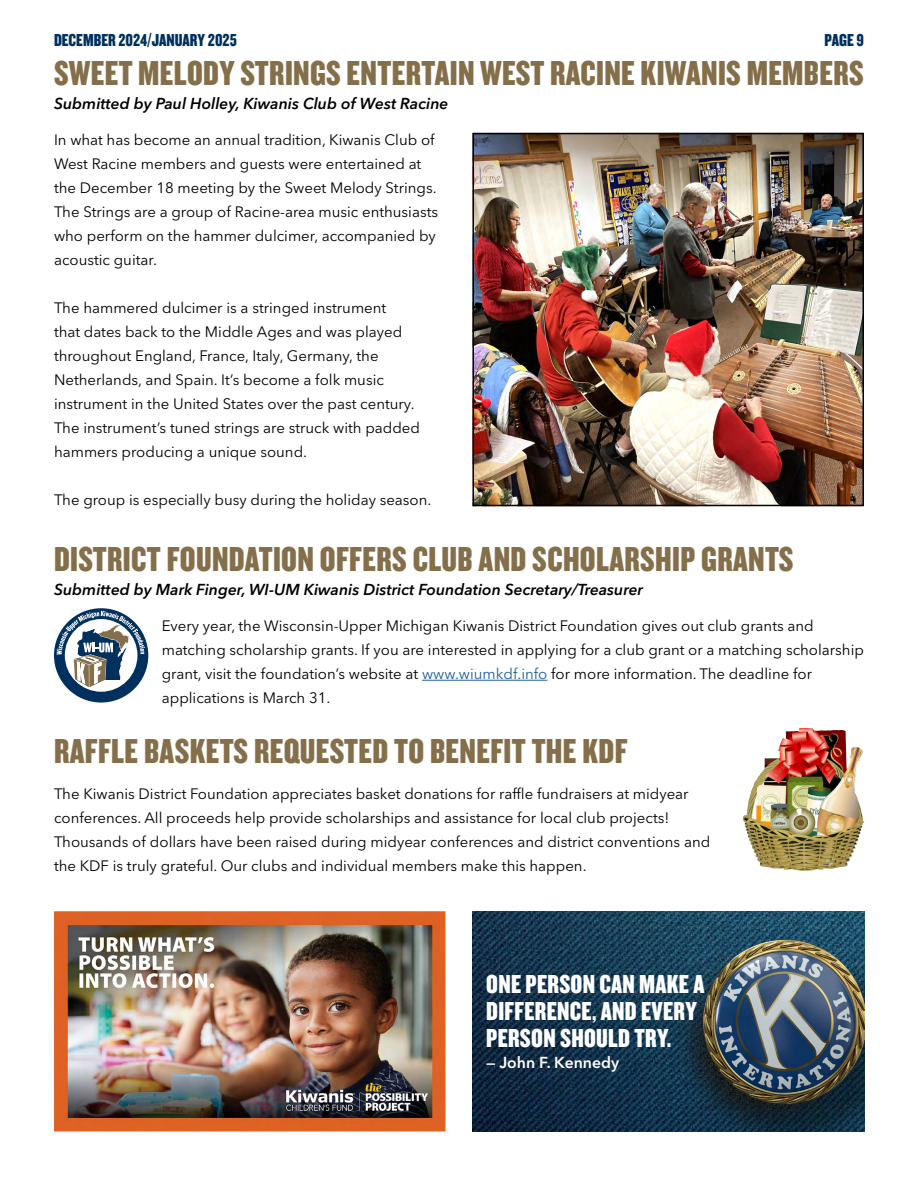
<style>
.page{position:relative;width:918px;height:1188px;background:#fff}
.page>*{position:absolute;margin:0;border:0;box-sizing:border-box;transform-origin:0 0}
.t1{font:36px "Knockout HTF69 Full Liteweight";letter-spacing:.01em;color:#856f4a}
.t2{font:27px/27px "Knockout HTF69 Full Liteweight";letter-spacing:.01em;color:#fff}
.t3{font:18px "Knockout HTF69 Full Liteweight";color:#00305e}
.t4{font:italic 600 15.75px "Avenir Next LT Pro";color:#000}
.t5{font:600 15.75px "Avenir Next LT Pro";color:#fff}
.t6{font:15px/24px "Avenir Next LT Pro";color:#000}
.s1{color:#215e9e}
</style>
<div class="page">
<img style="left:475px;top:136px;width:386px;height:367px">
<div style="left:472px;top:133px;width:392px;height:373px;border:2px solid #000"></div>
<hr style="left:422px;top:680px;width:125px;height:1px;background:#215e9e">
<div style="left:54px;top:608px;width:94px;height:95px;background:#00305e;border-radius:50%"></div>
<div style="left:65px;top:619px;width:72px;height:73px;background:#fff;border-radius:50%"></div>
<svg style="left:57px;top:611px;width:88px;height:76px"></svg>
<img style="left:743px;top:728px;width:105px;height:143px">
<img style="left:54px;top:911px;width:392px;height:220px">
<img style="left:473px;top:911px;width:391px;height:220px">
<p class="t3" style="left:54px;top:30px;width:184px">DECEMBER 2024/JANUARY 2025</p>
<p class="t3" style="left:824px;top:30px;width:41px">PAGE 9</p>
<h1 class="t1" style="left:54px;top:54px;width:811px">SWEET MELODY STRINGS ENTERTAIN WEST RACINE KIWANIS MEMBERS</h1>
<p class="t4" style="left:54px;top:94px;width:396px">Submitted by Paul Holley, Kiwanis Club of West Racine</p>
<p class="t6" style="left:54px;top:127px;width:386px">In what has become an annual tradition, Kiwanis Club of West Racine members and guests were entertained at the December 18 meeting by the Sweet Melody Strings.<br>The Strings are a group of Racine-area music enthusiasts who perform on the hammer dulcimer, accompanied by acoustic guitar.</p>
<p class="t6" style="left:54px;top:295px;width:368px">The hammered dulcimer is a stringed instrument<br>that dates back to the Middle Ages and was played throughout England, France, Italy, Germany, the Netherlands, and Spain. It’s become a folk music instrument in the United States over the past century.<br>The instrument’s tuned strings are struck with padded hammers producing a unique sound.</p>
<p class="t6" style="left:54px;top:487px;width:379px">The group is especially busy during the holiday season.</p>
<h1 class="t1" style="left:54px;top:540px;width:741px">DISTRICT FOUNDATION OFFERS CLUB AND SCHOLARSHIP GRANTS</h1>
<p class="t4" style="left:54px;top:580px;width:590px">Submitted by Mark Finger, WI-UM Kiwanis District Foundation Secretary/Treasurer</p>
<p class="t6" style="left:162px;top:613px;width:704px">Every year, the Wisconsin-Upper Michigan Kiwanis District Foundation gives out club grants and matching scholarship grants. If you are interested in applying for a club grant or a matching scholarship grant, visit the foundation’s website at <span class="s1">www.wiumkdf.info</span> for more information. The deadline for applications is March 31.</p>
<h1 class="t1" style="left:54px;top:732px;width:575px">RAFFLE BASKETS REQUESTED TO BENEFIT THE KDF</h1>
<p class="t6" style="left:54px;top:781px;width:658px">The Kiwanis District Foundation appreciates basket donations for raffle fundraisers at midyear conferences. All proceeds help provide scholarships and assistance for local club projects!<br>Thousands of dollars have been raised during midyear conferences and district conventions and the KDF is truly grateful. Our clubs and individual members make this happen.</p>
<h2 class="t2" style="left:486px;top:971px;width:220px">ONE PERSON CAN MAKE A<br>DIFFERENCE, AND EVERY<br>PERSON SHOULD TRY.</h2>
<p class="t5" style="left:486px;top:1053px;width:134px">— John F. Kennedy</p>
</div>
